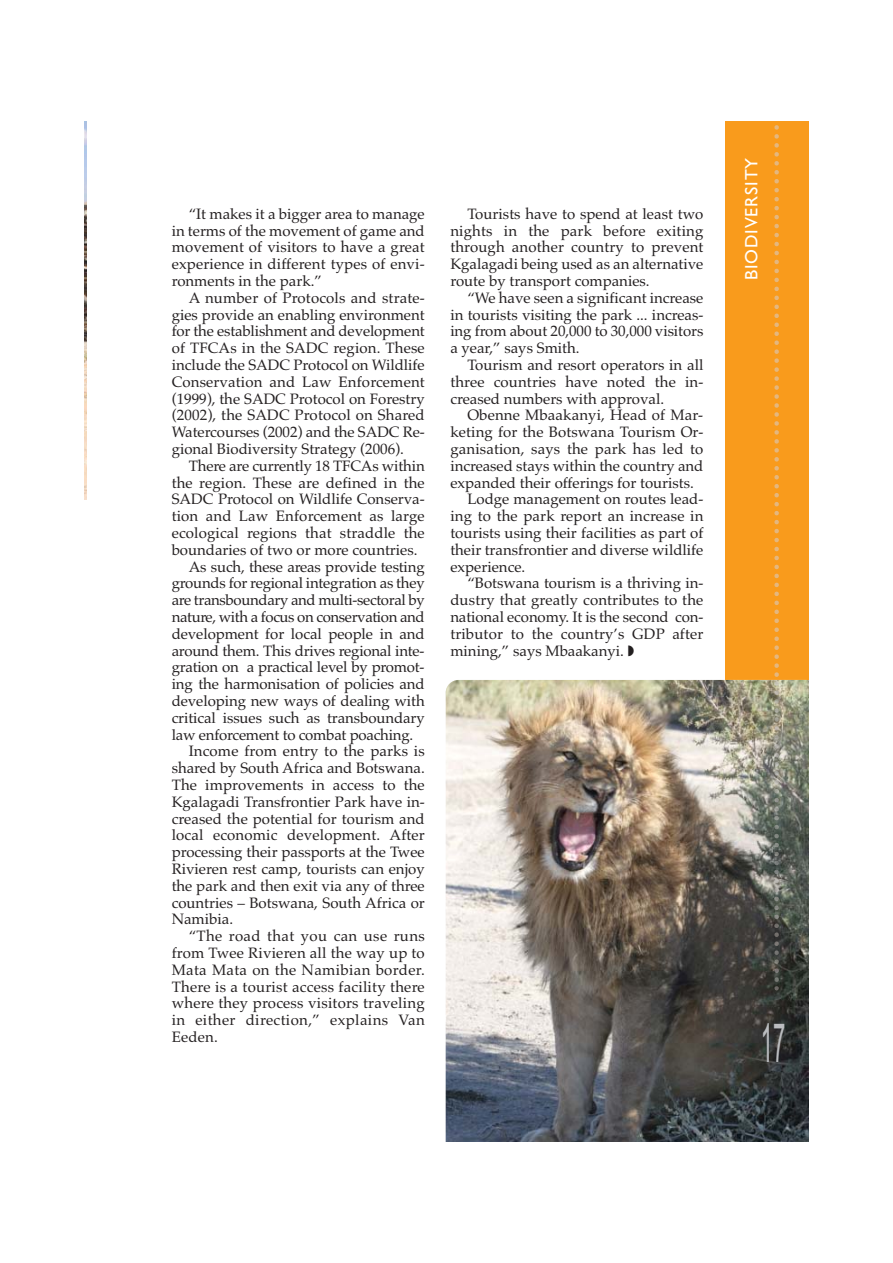
<style>
.page{position:relative;width:893px;height:1263px;background:#fff}
.page>*{position:absolute;margin:0;border:0;box-sizing:border-box;transform-origin:0 0}
.t1{font:54px "Arial Narrow";color:#bbbdc0;scale:.5 1}
.t2{font:18px "Gill Sans";letter-spacing:.05em;color:#fff}
.t3{font:15px/16.8px "Palatino";color:#231f20;text-align:justify}
.t4{font:15px "Palatino";letter-spacing:-.025em;color:#231f20}
.t5{font:15px "Palatino";letter-spacing:.025em;color:#231f20}
.t6{font:15px "Palatino";letter-spacing:.02em;color:#231f20}
</style>
<div class="page">
<div style="left:725px;top:121px;width:83px;height:561px;background:#f99b1c"></div>
<img style="left:445px;top:680px;width:363px;height:462px">
<svg style="left:774px;top:125px;width:4px;height:552px"></svg>
<img style="left:774px;top:681px;width:4px;height:310px">
<img style="left:85px;top:121px;width:1px;height:379px">
<p class="t3" style="left:172px;top:207px;width:254px;text-indent:17px">“It makes it a bigger area to manage in terms of the movement of game and movement of visitors to have a great experience in different types of envi&shy;ronments in the park.”</p>
<p class="t3" style="left:172px;top:291px;width:255px;text-indent:17px">A number of Protocols and strate&shy;gies provide an enabling environment for the establishment and development of TFCAs in the SADC region. These include the SADC Protocol on Wildlife Conservation and Law Enforcement (1999), the SADC Protocol on Forestry (2002), the SADC Protocol on Shared Watercourses (2002) and the SADC Re&shy;gional Biodiversity Strategy (2006).</p>
<p class="t3" style="left:189px;top:459px;width:237px">There are currently 18 TFCAs within</p>
<p class="t3" style="left:172px;top:476px;width:254px">the region. These are defined in the</p>
<p class="t3" style="left:172px;top:493px;width:255px">SADC Protocol on Wildlife Conserva-</p>
<p class="t3" style="left:172px;top:509px;width:254px">tion and Law Enforcement as large</p>
<p class="t3" style="left:172px;top:526px;width:254px">ecological regions that straddle the</p>
<p class="t3" style="left:172px;top:543px;width:247px">boundaries of two or more countries.</p>
<p class="t3" style="left:189px;top:560px;width:237px">As such, these areas provide testing</p>
<p class="t3" style="left:172px;top:577px;width:254px">grounds for regional integration as they</p>
<p class="t4" style="left:172px;top:594px;width:254px">are transboundary and multi-sectoral by</p>
<p class="t4" style="left:172px;top:611px;width:254px">nature, with a focus on conservation and</p>
<p class="t3" style="left:172px;top:627px;width:254px">development for local people in and</p>
<p class="t3" style="left:172px;top:644px;width:254px">around them. This drives regional inte-</p>
<p class="t3" style="left:172px;top:661px;width:254px">gration on a practical level by promot-</p>
<p class="t3" style="left:172px;top:677px;width:254px">ing the harmonisation of policies and</p>
<p class="t3" style="left:172px;top:694px;width:254px">developing new ways of dealing with</p>
<p class="t3" style="left:172px;top:711px;width:254px">critical issues such as transboundary</p>
<p class="t3" style="left:172px;top:728px;width:243px">law enforcement to combat poaching.</p>
<p class="t3" style="left:189px;top:745px;width:237px">Income from entry to the parks is</p>
<p class="t3" style="left:172px;top:761px;width:255px">shared by South Africa and Botswana.</p>
<p class="t3" style="left:172px;top:778px;width:255px">The improvements in access to the</p>
<p class="t3" style="left:172px;top:795px;width:254px">Kgalagadi Transfrontier Park have in-</p>
<p class="t3" style="left:172px;top:812px;width:255px">creased the potential for tourism and</p>
<p class="t3" style="left:172px;top:829px;width:255px">local economic development. After</p>
<p class="t3" style="left:172px;top:845px;width:254px">processing their passports at the Twee</p>
<p class="t3" style="left:172px;top:862px;width:254px">Rivieren rest camp, tourists can enjoy</p>
<p class="t3" style="left:172px;top:879px;width:254px">the park and then exit via any of three</p>
<p class="t3" style="left:172px;top:896px;width:255px">countries – Botswana, South Africa or</p>
<p class="t3" style="left:172px;top:913px;width:63px">Namibia.</p>
<p class="t5" style="left:189px;top:930px;width:237px">“The road that you can use runs</p>
<p class="t3" style="left:172px;top:946px;width:254px">from Twee Rivieren all the way up to</p>
<p class="t6" style="left:172px;top:964px;width:254px">Mata Mata on the Namibian border.</p>
<p class="t3" style="left:172px;top:980px;width:254px">There is a tourist access facility there</p>
<p class="t3" style="left:172px;top:997px;width:254px">where they process visitors traveling</p>
<p class="t5" style="left:172px;top:1014px;width:254px">in either direction,” explains Van</p>
<p class="t3" style="left:172px;top:1030px;width:48px">Eeden.</p>
<p class="t3" style="left:450px;top:207px;width:255px;text-indent:17px">Tourists have to spend at least two nights in the park before exiting through another country to prevent Kgalagadi being used as an alternative route by transport companies.</p>
<p class="t3" style="left:450px;top:291px;width:255px;text-indent:17px">“We have seen a significant increase in tourists visiting the park ... increas&shy;ing from about 20,000 to 30,000 visitors a year,” says Smith.</p>
<p class="t3" style="left:450px;top:358px;width:254px;text-indent:17px">Tourism and resort operators in all three countries have noted the in&shy;creased numbers with approval.</p>
<p class="t3" style="left:467px;top:409px;width:237px">Obenne Mbaakanyi, Head of Mar-</p>
<p class="t3" style="left:450px;top:425px;width:254px">keting for the Botswana Tourism Or-</p>
<p class="t3" style="left:450px;top:442px;width:254px">ganisation, says the park has led to</p>
<p class="t3" style="left:450px;top:459px;width:255px">increased stays within the country and</p>
<p class="t3" style="left:450px;top:476px;width:245px">expanded their offerings for tourists.</p>
<p class="t3" style="left:467px;top:493px;width:237px">Lodge management on routes lead-</p>
<p class="t3" style="left:450px;top:509px;width:254px">ing to the park report an increase in</p>
<p class="t3" style="left:450px;top:526px;width:254px">tourists using their facilities as part of</p>
<p class="t3" style="left:450px;top:543px;width:254px">their transfrontier and diverse wildlife</p>
<p class="t3" style="left:450px;top:560px;width:76px">experience.</p>
<p class="t3" style="left:467px;top:577px;width:237px">“Botswana tourism is a thriving in-</p>
<p class="t3" style="left:450px;top:593px;width:254px">dustry that greatly contributes to the</p>
<p class="t3" style="left:450px;top:610px;width:255px">national economy. It is the second con-</p>
<p class="t3" style="left:450px;top:627px;width:254px">tributor to the country’s GDP after</p>
<p class="t3" style="left:450px;top:644px;width:175px">mining,” says Mbaakanyi.</p>
<p class="t2" style="left:745px;top:280px;width:124px;rotate:-90deg">BIODIVERSITY</p>
<h1 class="t1" style="left:760px;top:1012px;width:51px">17</h1>
</div>
